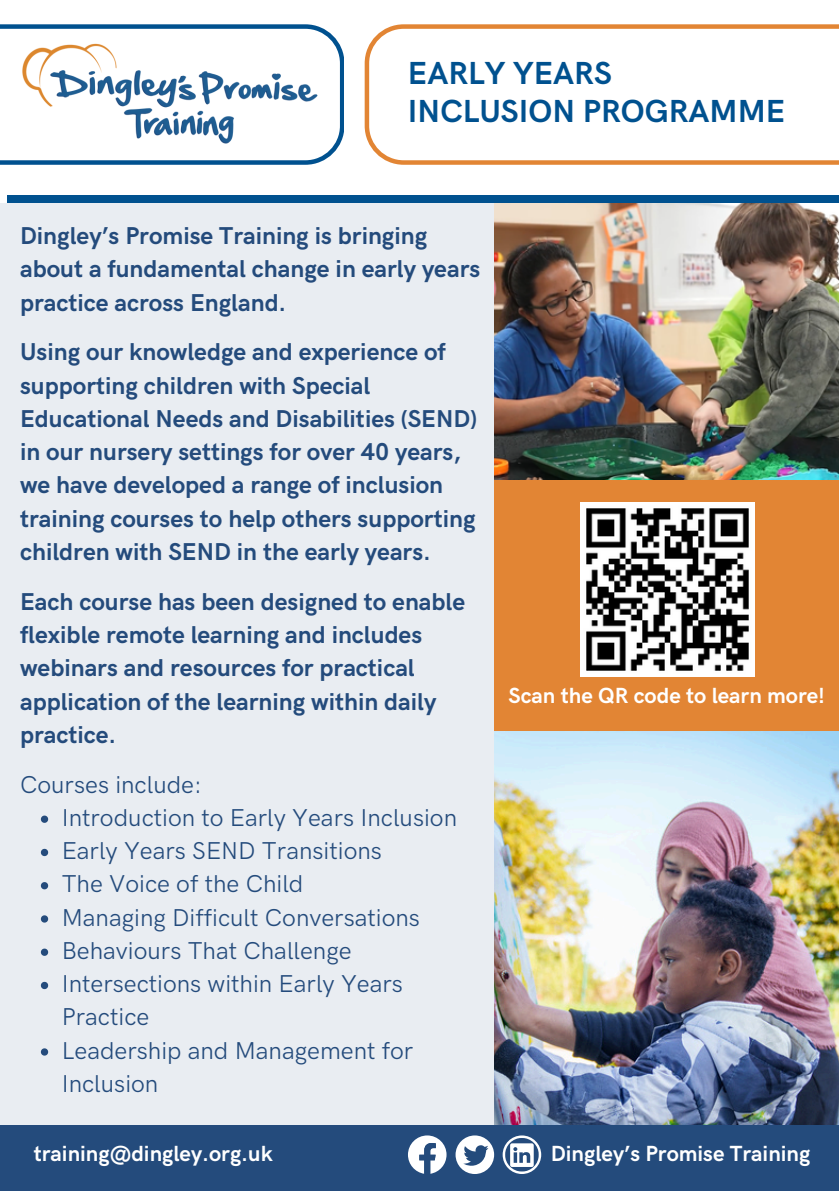
<style>
.page{position:relative;width:839px;height:1191px;background:#fff}
.page>*{position:absolute;margin:0;border:0;box-sizing:border-box;transform-origin:0 0}
.t1{font:700 32px/37.6px "HK Grotesk Pro";color:#00518f}
.t2{font:700 24.4px/33.2px "HK Grotesk Pro";color:#244b7c}
.t3{font:24.4px/33.2px "HK Grotesk Pro";color:#244b7c}
.t4{font:700 22px "HK Grotesk Pro";color:#fff}
</style>
<div class="page">
<div style="left:7px;top:196px;width:831px;height:8px;background:#00518f"></div>
<div style="left:0;top:204px;width:838px;height:598px;background:#e9edf2"></div>
<div style="left:494px;top:479px;width:344px;height:253px;background:#e28534"></div>
<img style="left:494px;top:204px;width:344px;height:276px">
<svg style="left:0;top:24px;width:344px;height:141px"></svg>
<img style="left:20px;top:28px;width:299px;height:137px">
<svg style="left:364px;top:24px;width:474px;height:141px"></svg>
<div style="left:0;top:1094px;width:838px;height:96px;background:#244b7c"></div>
<div style="left:0;top:732px;width:838px;height:393px;background:#e9edf2"></div>
<img style="left:494px;top:732px;width:344px;height:393px">
<svg style="left:408px;top:1135px;width:38px;height:39px"></svg>
<svg style="left:455px;top:1135px;width:39px;height:39px"></svg>
<svg style="left:502px;top:1135px;width:39px;height:39px"></svg>
<img style="left:580px;top:503px;width:174px;height:174px">
<svg style="left:41px;top:816px;width:7px;height:7px"></svg>
<svg style="left:41px;top:849px;width:7px;height:7px"></svg>
<svg style="left:41px;top:882px;width:7px;height:7px"></svg>
<svg style="left:41px;top:915px;width:7px;height:8px"></svg>
<svg style="left:41px;top:949px;width:7px;height:7px"></svg>
<svg style="left:41px;top:982px;width:7px;height:7px"></svg>
<svg style="left:41px;top:1048px;width:7px;height:8px"></svg>
<p class="t1" style="left:408px;top:56px;width:379px">EARLY YEARS<br>INCLUSION PROGRAMME</p>
<h1 class="t2" style="left:20px;top:220px;width:461px">Dingley’s Promise Training is bringing about a fundamental change in early years practice across England.</h1>
<p class="t2" style="left:20px;top:336px;width:458px">Using our knowledge and experience of supporting children with Special Educational Needs and Disabilities (SEND) in our nursery settings for over 40 years, we have developed a range of inclusion training courses to help others supporting children with SEND in the early years.</p>
<p class="t2" style="left:20px;top:586px;width:446px">Each course has been designed to enable flexible remote learning and includes webinars and resources for practical application of the learning within daily practice.</p>
<p class="t3" style="left:20px;top:769px;width:183px">Courses include:</p>
<p class="t3" style="left:62px;top:802px;width:397px">Introduction to Early Years Inclusion</p>
<p class="t3" style="left:62px;top:835px;width:322px">Early Years SEND Transitions</p>
<h2 class="t3" style="left:62px;top:869px;width:243px">The Voice of the Child</h2>
<h2 class="t3" style="left:62px;top:902px;width:360px">Managing Difficult Conversations</h2>
<h2 class="t3" style="left:62px;top:935px;width:291px">Behaviours That Challenge</h2>
<h3 class="t3" style="left:62px;top:968px;width:343px">Intersections within Early Years<br>Practice</h3>
<p class="t3" style="left:62px;top:1035px;width:353px">Leadership and Management for<br>Inclusion</p>
<p class="t4" style="left:508px;top:683px;width:318px">Scan the QR code to learn more!</p>
<p class="t4" style="left:34px;top:1141px;width:240px">training@dingley.org.uk</p>
<p class="t4" style="left:550px;top:1141px;width:261px">Dingley’s Promise Training</p>
</div>
